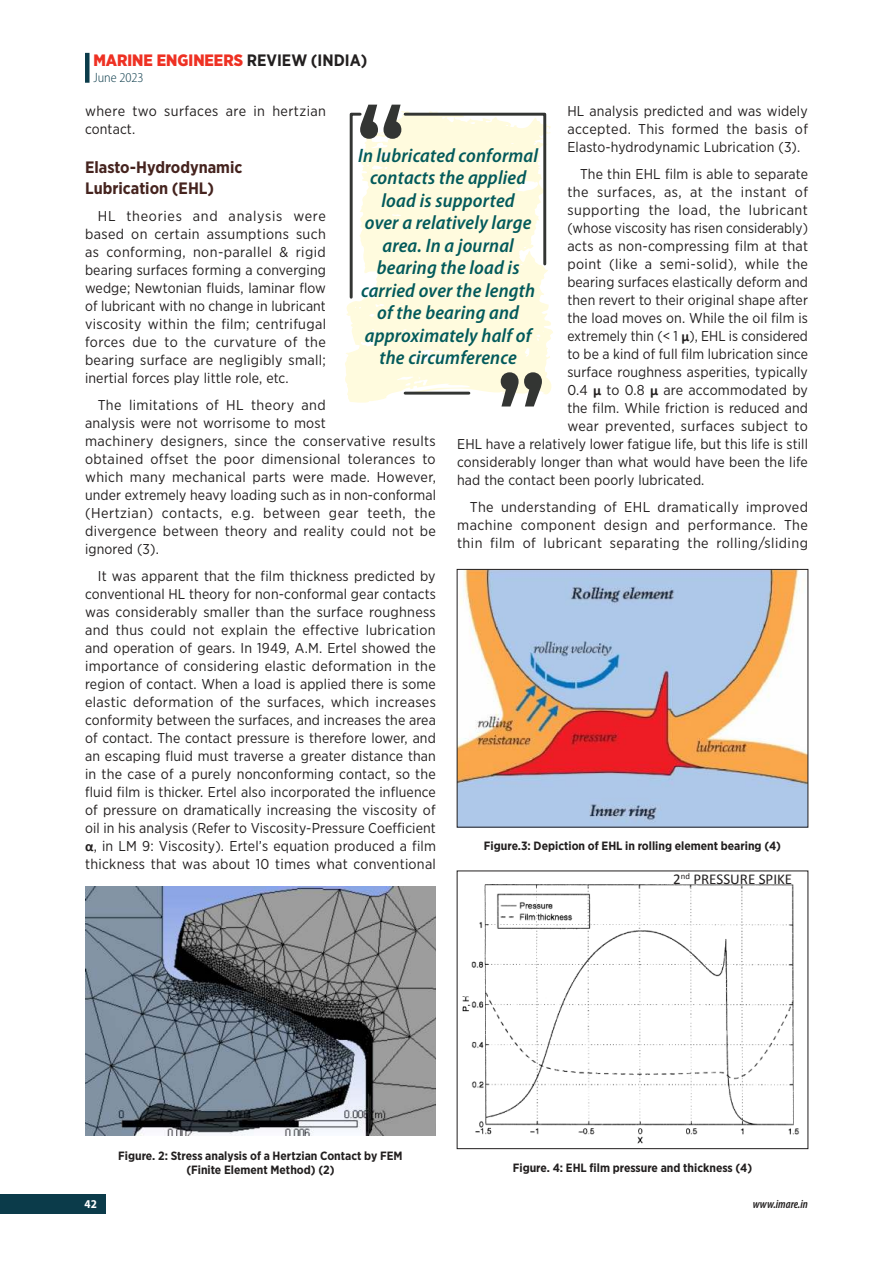
<style>
.page{position:relative;width:893px;height:1263px;background:#fff}
.page>*{position:absolute;margin:0;border:0;box-sizing:border-box;transform-origin:0 0}
.t1{font:italic 600 semi-condensed 19.5px/22.5px "Myriad Pro";letter-spacing:.01em;color:#035a5b;text-align:center}
.t2{font:700 16.5px/21px "Gotham Narrow";color:#45231e}
.t3{font:900 16.5px "Gotham Narrow";color:#ee3123}
.t4{font:15px "Calibri";color:#221f1f}
.t5{font:14.25px/18px "Gotham Narrow";letter-spacing:.01em;color:#221f1f;text-align:justify}
.t6{font:14.25px/18px "Gotham Narrow";letter-spacing:.03em;color:#221f1f}
.t7{font:14.25px "Gotham Narrow";letter-spacing:.035em;color:#221f1f}
.t8{font:300 semi-condensed 13.5px "Myriad Pro";color:#0b3b4a}
.t9{font:700 12px/13.5px "Gotham Narrow";color:#221f1f;text-align:center}
.t10{font:italic 600 condensed 12px "Myriad Pro";color:#221f1f}
.t11{font:700 semi-condensed 12px "Myriad Pro";color:#fff}
.s1{font-weight:700;color:#221f1f}
.s2{font-family:"Calibri";font-weight:700}
</style>
<div class="page">
<div style="left:0;top:1194px;width:105px;height:19px;background:#0b3b4a"></div>
<div style="left:85px;top:53px;width:5px;height:30px;background:#0b3b4a"></div>
<img style="left:85px;top:887px;width:351px;height:248px">
<img style="left:459px;top:571px;width:347px;height:254px">
<img style="left:462px;top:884px;width:338px;height:260px">
<svg style="left:345px;top:126px;width:208px;height:277px;fill:#fffbde"></svg>
<hr style="left:405px;top:392px;width:64px;height:3px;background:#333533">
<svg style="left:348px;top:105px;width:200px;height:195px"></svg>
<svg style="left:501px;top:372px;width:41px;height:34px"></svg>
<p class="t3" style="left:93px;top:53px;width:275px">MARINE ENGINEERS <span class="s1">REVIEW (INDIA)</span></p>
<p class="t8" style="left:93px;top:70px;width:52px">June 2023</p>
<p class="t6" style="left:85px;top:103px;width:242px">where two surfaces are in hertzian contact.</p>
<p class="t2" style="left:85px;top:158px;width:159px">Elasto-Hydrodynamic<br>Lubrication (EHL)</p>
<p class="t5" style="left:85px;top:208px;width:243px;text-indent:13px">HL theories and analysis were based on certain assumptions such as conforming, non-parallel &amp; rigid bearing surfaces forming a converging wedge; Newtonian fluids, laminar flow of lubricant with no change in lubricant viscosity within the film; centrifugal forces due to the curvature of the bearing surface are negligibly small; inertial forces play little role, etc.</p>
<p class="t5" style="left:85px;top:397px;width:352px;text-align:left;text-indent:13px">The limitations of HL theory and<br>analysis were not worrisome to most<br>machinery designers, since the conservative results obtained offset the poor dimensional tolerances to which many mechanical parts were made. However, under extremely heavy loading such as in non-conformal (Hertzian) contacts, e.g. between gear teeth, the divergence between theory and reality could not be ignored (3).</p>
<p class="t5" style="left:85px;top:568px;width:352px;text-indent:13px">It was apparent that the film thickness predicted by conventional HL theory for non-conformal gear contacts was considerably smaller than the surface roughness and thus could not explain the effective lubrication and operation of gears. In 1949, A.M. Ertel showed the importance of considering elastic deformation in the region of contact. When a load is applied there is some elastic deformation of the surfaces, which increases conformity between the surfaces, and increases the area of contact. The contact pressure is therefore lower, and an escaping fluid must traverse a greater distance than in the case of a purely nonconforming contact, so the fluid film is thicker. Ertel also incorporated the influence of pressure on dramatically increasing the viscosity of oil in his analysis (Refer to Viscosity-Pressure Coefficient <span class="s2">α</span>, in LM 9: Viscosity). Ertel’s equation produced a film thickness that was about 10 times what conventional</p>
<p class="t5" style="left:567px;top:103px;width:242px">HL analysis predicted and was widely accepted. This formed the basis of Elasto-hydrodynamic Lubrication (3).</p>
<p class="t5" style="left:580px;top:166px;width:229px">The thin EHL film is able to separate</p>
<p class="t7" style="left:567px;top:186px;width:242px">the surfaces, as, at the instant of</p>
<p class="t7" style="left:567px;top:204px;width:242px">supporting the load, the lubricant</p>
<p class="t5" style="left:567px;top:220px;width:242px">(whose viscosity has risen considerably)</p>
<p class="t5" style="left:567px;top:238px;width:242px">acts as non-compressing film at that</p>
<p class="t6" style="left:567px;top:256px;width:242px">point (like a semi-solid), while the</p>
<p class="t5" style="left:567px;top:274px;width:242px">bearing surfaces elastically deform and</p>
<p class="t5" style="left:567px;top:292px;width:242px">then revert to their original shape after</p>
<p class="t5" style="left:567px;top:310px;width:242px">the load moves on. While the oil film is</p>
<p class="t5" style="left:567px;top:328px;width:242px">extremely thin (&lt; 1 <span class="s2">μ</span>), EHL is considered</p>
<p class="t5" style="left:567px;top:346px;width:242px">to be a kind of full film lubrication since</p>
<p class="t5" style="left:567px;top:364px;width:242px">surface roughness asperities, typically</p>
<p class="t5" style="left:567px;top:382px;width:242px">0.4 <span class="s2">μ</span> to 0.8 <span class="s2">μ</span> are accommodated by</p>
<p class="t5" style="left:567px;top:400px;width:242px">the film. While friction is reduced and</p>
<p class="t5" style="left:567px;top:418px;width:242px">wear prevented, surfaces subject to</p>
<p class="t5" style="left:457px;top:436px;width:352px">EHL have a relatively lower fatigue life, but this life is still</p>
<p class="t5" style="left:457px;top:454px;width:352px">considerably longer than what would have been the life</p>
<p class="t5" style="left:457px;top:472px;width:249px">had the contact been poorly lubricated.</p>
<p class="t5" style="left:457px;top:499px;width:352px;text-indent:13px">The understanding of EHL dramatically improved machine component design and performance. The thin film of lubricant separating the rolling/sliding</p>
<h1 class="t1" style="left:358px;top:145px;width:182px">In lubricated conformal contacts the applied load is supported<br>over a relatively large area. In a journal bearing the load is carried over the length of the bearing and approximately half of the circumference</h1>
<p class="t9" style="left:484px;top:839px;width:299px">Figure.3: Depiction of EHL in rolling element bearing (4)</p>
<p class="t9" style="left:118px;top:1150px;width:286px">Figure. 2: Stress analysis of a Hertzian Contact by FEM (Finite Element Method) (2)</p>
<p class="t4" style="left:673px;top:870px;width:121px">2<sup>nd</sup> PRESSURE SPIKE</p>
<p class="t9" style="left:513px;top:1161px;width:241px">Figure. 4: EHL film pressure and thickness (4)</p>
<p class="t11" style="left:85px;top:1197px;width:14px">42</p>
<p class="t10" style="left:753px;top:1197px;width:57px">www.imare.in</p>
</div>
